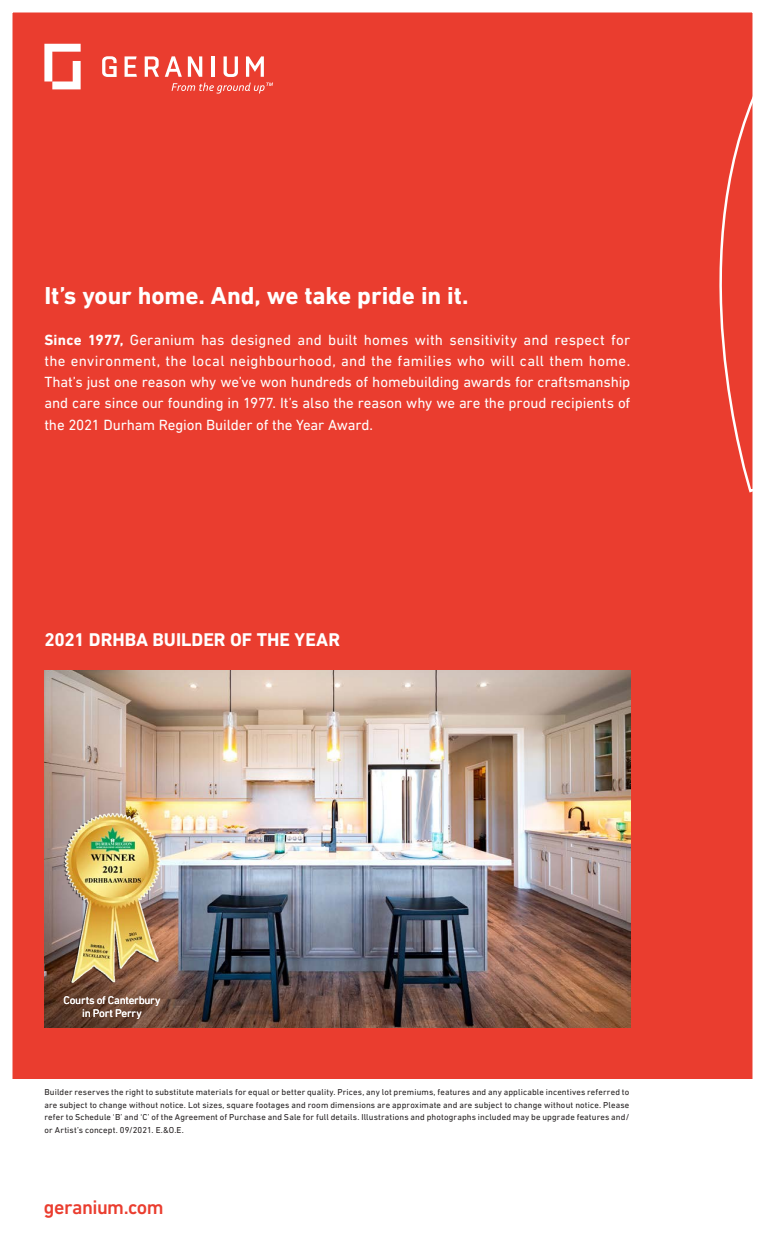
<style>
.page{position:relative;width:765px;height:1260px;background:#fff}
.page>*{position:absolute;margin:0;border:0;box-sizing:border-box;transform-origin:0 0}
.t1{font:700 25px "DIN Next LT Pro";letter-spacing:-.005em;color:#fff}
.t2{font:500 20px "DIN Next LT Pro";letter-spacing:-.03em;color:#ea3d2f}
.t3{font:700 18.75px "DIN Next LT Pro";color:#fff}
.t4{font:15px/21.2px "DIN Next LT Pro";letter-spacing:-.01em;color:#fff;text-align:justify}
.t5{font:11.25px/13.8px "DIN Next LT Pro";letter-spacing:-.02em;color:#fff;text-align:center}
.t6{font:8.75px/12.5px "DIN Next LT Pro";letter-spacing:.02em;color:#231f20;text-align:justify}
.s1{font-weight:700}
</style>
<div class="page">
<div style="left:0;top:0;width:765px;height:1079px;background:#ea3d2f"></div>
<img style="left:44px;top:670px;width:586px;height:358px">
<svg style="left:44px;top:44px;width:37px;height:45px"></svg>
<svg style="left:102px;top:56px;width:15px;height:21px"></svg>
<svg style="left:125px;top:56px;width:12px;height:21px"></svg>
<svg style="left:145px;top:56px;width:14px;height:21px"></svg>
<svg style="left:165px;top:56px;width:17px;height:21px"></svg>
<svg style="left:188px;top:56px;width:14px;height:21px"></svg>
<hr style="left:212px;top:56px;width:3px;height:21px;background:#fff">
<svg style="left:224px;top:56px;width:14px;height:21px"></svg>
<svg style="left:246px;top:56px;width:18px;height:21px"></svg>
<svg style="left:172px;top:83px;width:101px;height:11px"></svg>
<img style="left:59px;top:811px;width:106px;height:175px">
<svg style="left:719px;top:98px;width:33px;height:395px"></svg>
<div style="left:0;top:0;width:765px;height:1260px;border:12px solid #fff"></div>
<p class="t1" style="left:44px;top:281px;width:426px">It’s your home. And, we take pride in it.</p>
<p class="t4" style="left:44px;top:329px;width:587px"><span class="s1">Since 1977,</span> Geranium has designed and built homes with sensitivity and respect for the environment, the local neighbourhood, and the families who will call them home.<br>That’s just one reason why we’ve won hundreds of homebuilding awards for craftsmanship and care since our founding in 1977. It’s also the reason why we are the proud recipients of the 2021 Durham Region Builder of the Year Award.</p>
<p class="t3" style="left:44px;top:628px;width:297px">2021 DRHBA BUILDER OF THE YEAR</p>
<p class="t5" style="left:63px;top:993px;width:98px">Courts of Canterbury in Port Perry</p>
<p class="t6" style="left:44px;top:1086px;width:586px">Builder reserves the right to substitute materials for equal or better quality. Prices, any lot premiums, features and any applicable incentives referred to are subject to change without notice. Lot sizes, square footages and room dimensions are approximate and are subject to change without notice. Please refer to Schedule ‘B’ and ‘C’ of the Agreement of Purchase and Sale for full details. Illustrations and photographs included may be upgrade features and/ or Artist’s concept. 09/2021. E.&amp;O.E.</p>
<p class="t2" style="left:44px;top:1195px;width:121px">geranium.com</p>
</div>
